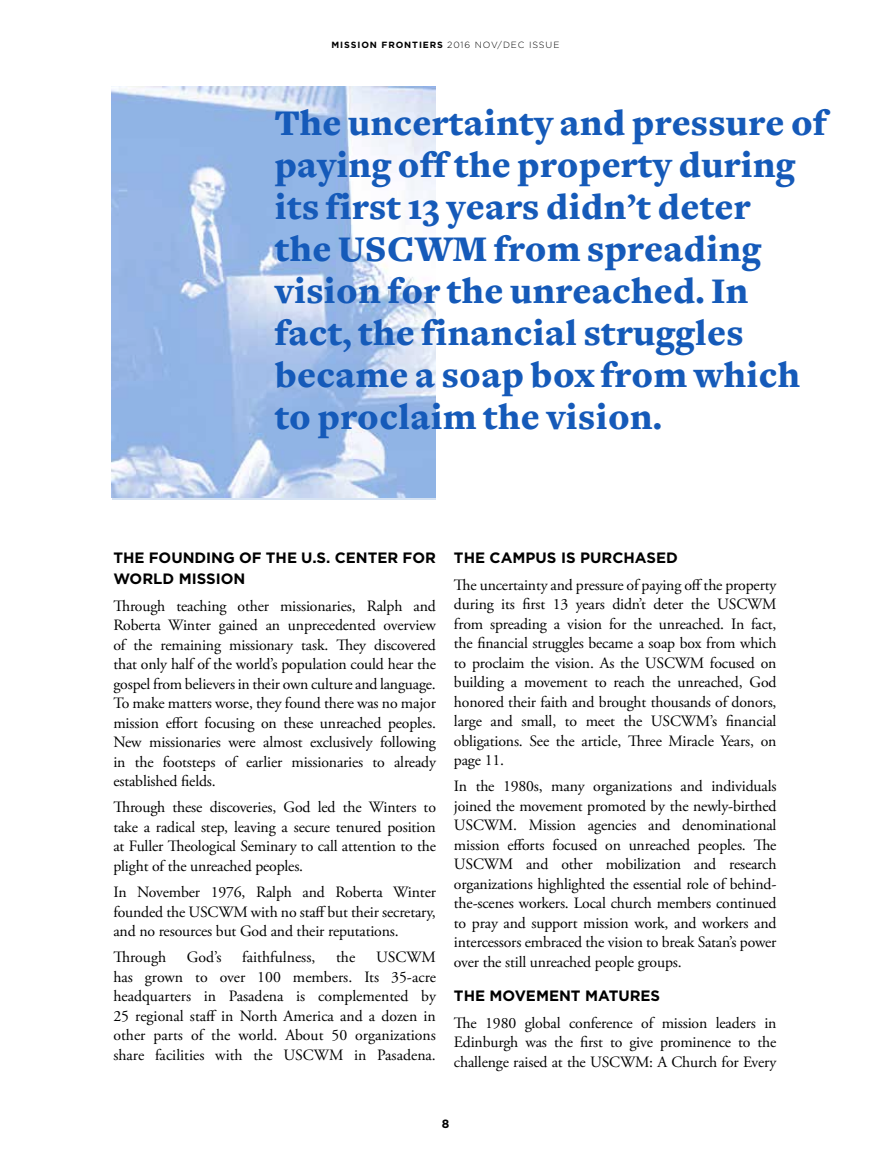
<style>
.page{position:relative;width:891px;height:1161px;background:#fff}
.page>*{position:absolute;margin:0;border:0;box-sizing:border-box;transform-origin:0 0}
.t1{font:900 37.5px/42px "Freight Text";letter-spacing:.01em;color:#155ab9}
.t2{font:15.75px/19.5px "Adobe Garamond Pro";letter-spacing:-.01em;color:#000;text-align:justify}
.t3{font:700 15px/21px "Gotham";color:#000}
.t4{font:700 12px "Gotham";color:#000}
.t5{font:700 9px "Gotham";letter-spacing:.1em;color:#000}
.s1{font-weight:300}
</style>
<div class="page">
<img style="left:112px;top:86px;width:323px;height:412px">
<p class="t5" style="left:332px;top:39px;width:229px">MISSION FRONTIERS <span class="s1">2016 NOV/DEC ISSUE</span></p>
<h1 class="t1" style="left:275px;top:102px;width:553px">The uncertainty and pressure of paying off the property during its first 13 years didn’t deter<br>the USCWM from spreading vision for the unreached. In fact, the financial struggles became a soap box from which to proclaim the vision.</h1>
<p class="t3" style="left:113px;top:547px;width:324px">THE FOUNDING OF THE U.S. CENTER FOR<br>WORLD MISSION</p>
<p class="t2" style="left:113px;top:596px;width:324px">Through teaching other missionaries, Ralph and Roberta Winter gained an unprecedented overview of the remaining missionary task. They discovered that only half of the world’s population could hear the gospel from believers in their own culture and language.<br>To make matters worse, they found there was no major mission effort focusing on these unreached peoples.<br>New missionaries were almost exclusively following in the footsteps of earlier missionaries to already established fields.</p>
<p class="t2" style="left:113px;top:798px;width:324px">Through these discoveries, God led the Winters to take a radical step, leaving a secure tenured position at Fuller Theological Seminary to call attention to the plight of the unreached peoples.</p>
<p class="t2" style="left:113px;top:883px;width:324px">In November 1976, Ralph and Roberta Winter founded the USCWM with no staff but their secretary, and no resources but God and their reputations.</p>
<p class="t2" style="left:113px;top:948px;width:54px">Through</p>
<p class="t2" style="left:187px;top:948px;width:36px">God’s</p>
<p class="t2" style="left:242px;top:948px;width:75px">faithfulness,</p>
<p class="t2" style="left:336px;top:948px;width:21px">the</p>
<p class="t2" style="left:113px;top:948px;width:324px;text-indent:263px">USCWM has grown to over 100 members. Its 35-acre headquarters in Pasadena is complemented by 25 regional staff in North America and a dozen in other parts of the world. About 50 organizations share facilities with the USCWM in Pasadena.</p>
<p class="t3" style="left:454px;top:547px;width:225px">THE CAMPUS IS PURCHASED</p>
<p class="t2" style="left:454px;top:575px;width:324px">The uncertainty and pressure of paying off the property during its first 13 years didn’t deter the USCWM from spreading a vision for the unreached. In fact, the financial struggles became a soap box from which to proclaim the vision. As the USCWM focused on building a movement to reach the unreached, God honored their faith and brought thousands of donors, large and small, to meet the USCWM’s financial obligations. See the article, Three Miracle Years, on page 11.</p>
<p class="t2" style="left:454px;top:777px;width:324px">In the 1980s, many organizations and individuals joined the movement promoted by the newly-birthed USCWM. Mission agencies and denominational mission efforts focused on unreached peoples. The USCWM and other mobilization and research organizations highlighted the essential role of behind&shy;the-scenes workers. Local church members continued to pray and support mission work, and workers and intercessors embraced the vision to break Satan’s power over the still unreached people groups.</p>
<p class="t3" style="left:454px;top:985px;width:208px">THE MOVEMENT MATURES</p>
<p class="t2" style="left:454px;top:1013px;width:324px">The 1980 global conference of mission leaders in Edinburgh was the first to give prominence to the challenge raised at the USCWM: A Church for Every</p>
<p class="t4" style="left:442px;top:1115px;width:9px">8</p>
</div>
